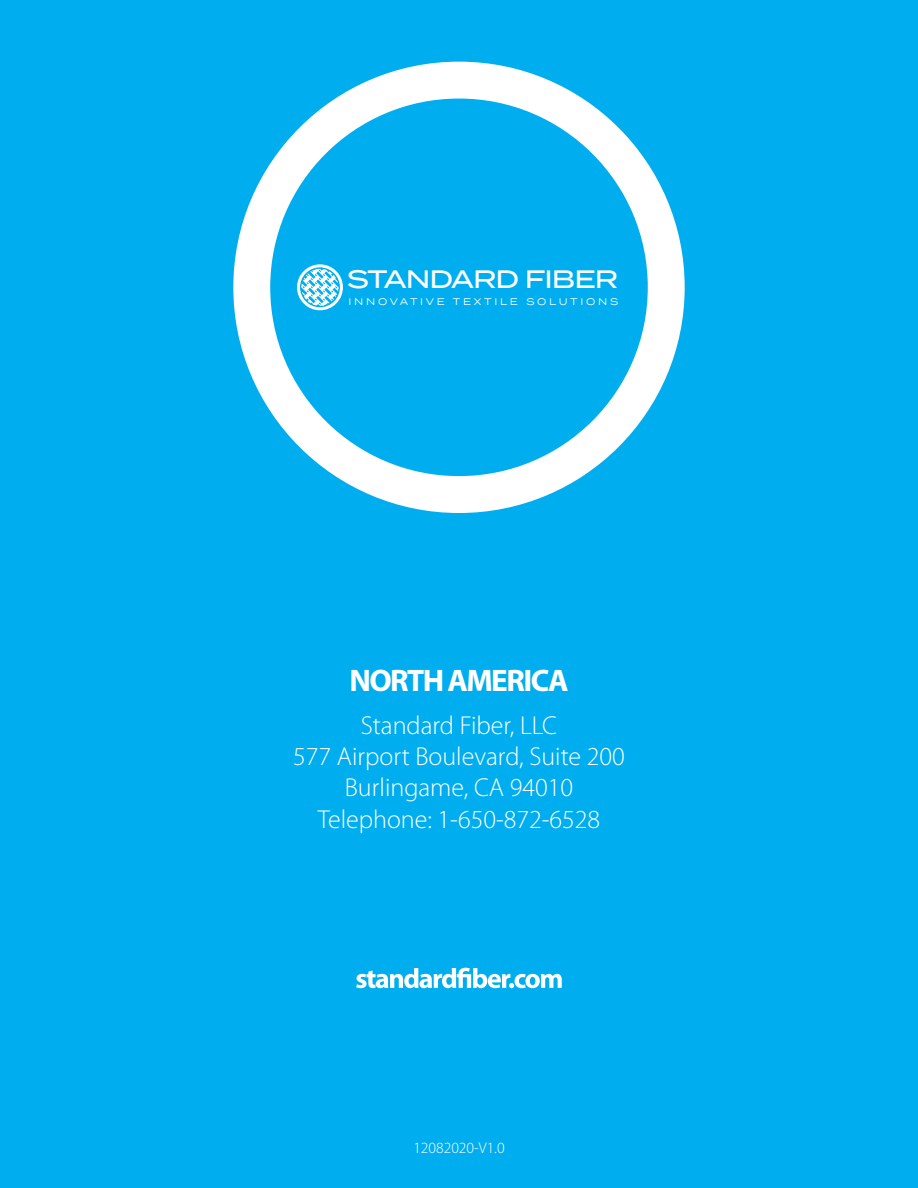
<style>
.page{position:relative;width:918px;height:1188px;background:#00aeef}
.page>*{position:absolute;margin:0;border:0;box-sizing:border-box;transform-origin:0 0}
.OFFICE_LOCATION_TITL{font:700 31.2px "Myriad Pro";letter-spacing:-.05em;color:#fff}
.OFFICE_LOCATION_ADDR{font:300 26.1px "Myriad Pro";color:#fff}
.t1{font:500 25.2px "Termina";letter-spacing:-.04em;color:#fff}
.OFFICE_LOCATION_ADDR-2{font:300 15.6px "Myriad Pro";color:#fff}
.t2{font:9.6px "Termina";letter-spacing:.285em;color:#fff}
</style>
<div class="page">
<div style="left:233px;top:62px;width:452px;height:451px;border:37px solid #fff;border-radius:50%"></div>
<div style="left:297px;top:264px;width:46px;height:46px;border:3px solid #fff;border-radius:50%"></div>
<svg style="left:300px;top:269px;width:40px;height:39px"></svg>
<svg style="left:356px;top:968px;width:206px;height:20px"></svg>
<p class="t1" style="left:347px;top:261px;width:273px">STANDARD FIBER</p>
<p class="t2" style="left:348px;top:295px;width:271px">INNOVATIVE TEXTILE SOLUTIONS</p>
<p class="OFFICE_LOCATION_TITL" style="left:349px;top:660px;width:221px">NORTH AMERICA</p>
<p class="OFFICE_LOCATION_ADDR" style="left:361px;top:711px;width:198px">Standard Fiber, LLC</p>
<p class="OFFICE_LOCATION_ADDR" style="left:293px;top:742px;width:333px">577 Airport Boulevard, Suite 200</p>
<p class="OFFICE_LOCATION_ADDR" style="left:345px;top:773px;width:230px">Burlingame, CA 94010</p>
<p class="OFFICE_LOCATION_ADDR" style="left:318px;top:805px;width:284px">Telephone: 1-650-872-6528</p>
<p class="OFFICE_LOCATION_ADDR-2" style="left:413px;top:1139px;width:93px">12082020-V1.0</p>
</div>
